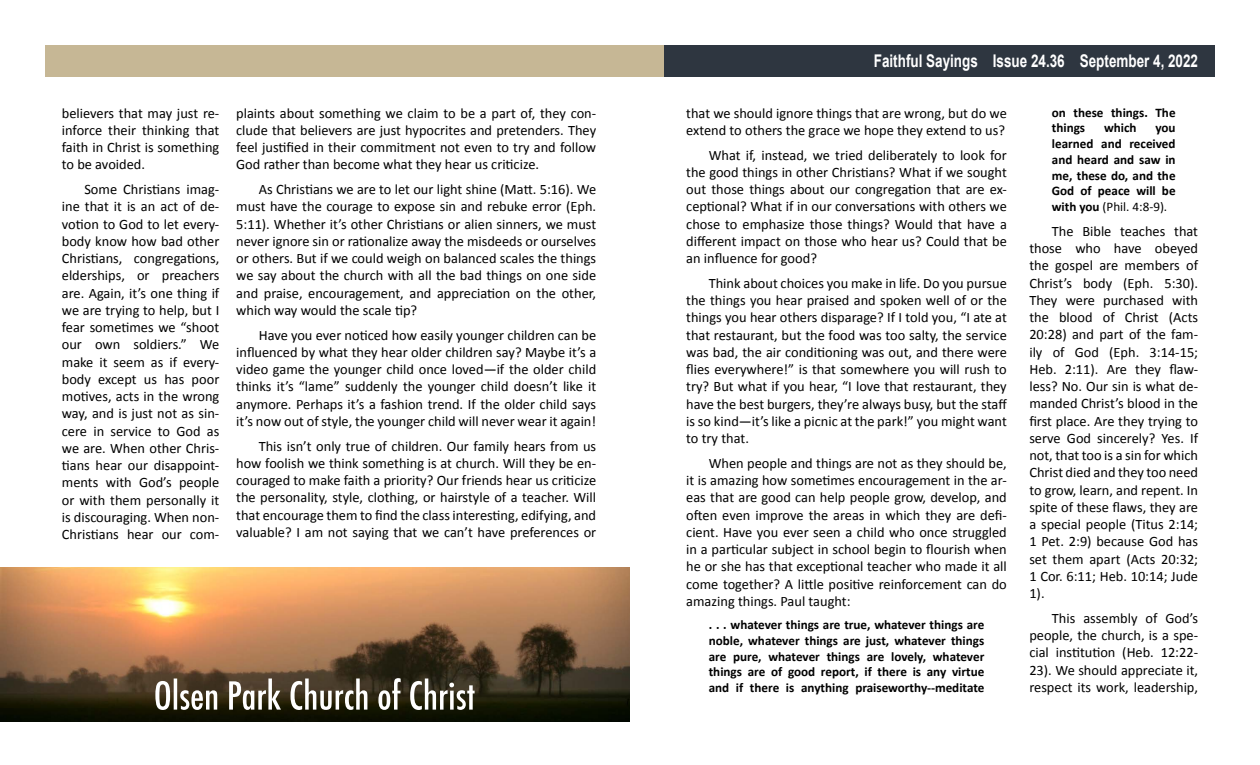
<style>
.page{position:relative;width:1260px;height:765px;background:#fff}
.page>*{position:absolute;margin:0;border:0;box-sizing:border-box;transform-origin:0 0}
.t1{font:700 17.5px "Arial";color:#fff;scale:.77 1}
.t2{font:14.38px/17.2px "Calibri";color:#000;text-align:justify}
.t3{font:700 13.12px/15.8px "Calibri";color:#000;text-align:justify}
.s1{font-weight:400}
</style>
<div class="page">
<div style="left:630px;top:45px;width:585px;height:31px;background:#2e3640"></div>
<div style="left:45px;top:45px;width:619px;height:31px;background:#c6b795"></div>
<img style="left:0;top:567px;width:630px;height:155px">
<svg style="left:155px;top:678px;width:320px;height:32px"></svg>
<p class="t2" style="left:62px;top:104px;width:159px">believers that may just re&shy;inforce their thinking that faith in Christ is something to be avoided.</p>
<p class="t2" style="left:62px;top:180px;width:159px;text-indent:22px">Some Christians imag&shy;ine that it is an act of de&shy;votion to God to let every&shy;body know how bad other Christians, congregations, elderships, or preachers are. Again, it’s one thing if we are trying to help, but I fear sometimes we “shoot our own soldiers.” We make it seem as if every&shy;body except us has poor motives, acts in the wrong way, and is just not as sin&shy;cere in service to God as we are. When other Chris&shy;tians hear our disappoint&shy;ments with God’s people or with them personally it is discouraging. When non-Christians hear our com-</p>
<p class="t2" style="left:236px;top:104px;width:361px">plaints about something we claim to be a part of, they con&shy;clude that believers are just hypocrites and pretenders. They feel justified in their commitment not even to try and follow God rather than become what they hear us criticize.</p>
<p class="t2" style="left:236px;top:180px;width:362px;text-indent:22px">As Christians we are to let our light shine (Matt. 5:16). We must have the courage to expose sin and rebuke error (Eph.<br>5:11). Whether it’s other Christians or alien sinners, we must never ignore sin or rationalize away the misdeeds or ourselves or others. But if we could weigh on balanced scales the things we say about the church with all the bad things on one side and praise, encouragement, and appreciation on the other, which way would the scale tip?</p>
<p class="t2" style="left:236px;top:326px;width:362px;text-indent:22px">Have you ever noticed how easily younger children can be influenced by what they hear older children say? Maybe it’s a video game the younger child once loved—if the older child thinks it’s “lame” suddenly the younger child doesn’t like it anymore. Perhaps it’s a fashion trend. If the older child says it’s now out of style, the younger child will never wear it again!</p>
<p class="t2" style="left:236px;top:437px;width:362px;text-indent:22px">This isn’t only true of children. Our family hears from us how foolish we think something is at church. Will they be en&shy;couraged to make faith a priority? Our friends hear us criticize the personality, style, clothing, or hairstyle of a teacher. Will that encourage them to find the class interesting, edifying, and valuable? I am not saying that we can’t have preferences or</p>
<p class="t1" style="left:874px;top:49px;width:423px">Faithful Sayings Issue 24.36 September 4, 2022</p>
<p class="t2" style="left:686px;top:104px;width:322px">that we should ignore things that are wrong, but do we extend to others the grace we hope they extend to us?</p>
<p class="t2" style="left:686px;top:146px;width:322px;text-indent:22px">What if, instead, we tried deliberately to look for the good things in other Christians? What if we sought out those things about our congregation that are ex&shy;ceptional? What if in our conversations with others we chose to emphasize those things? Would that have a different impact on those who hear us? Could that be an influence for good?</p>
<p class="t2" style="left:686px;top:274px;width:322px;text-indent:22px">Think about choices you make in life. Do you pursue the things you hear praised and spoken well of or the things you hear others disparage? If I told you, “I ate at that restaurant, but the food was too salty, the service was bad, the air conditioning was out, and there were flies everywhere!” is that somewhere you will rush to try? But what if you hear, “I love that restaurant, they have the best burgers, they’re always busy, but the staff is so kind—it’s like a picnic at the park!” you might want to try that.</p>
<p class="t2" style="left:686px;top:454px;width:322px;text-indent:22px">When people and things are not as they should be, it is amazing how sometimes encouragement in the ar&shy;eas that are good can help people grow, develop, and often even improve the areas in which they are defi&shy;cient. Have you ever seen a child who once struggled in a particular subject in school begin to flourish when he or she has that exceptional teacher who made it all come together? A little positive reinforcement can do amazing things. Paul taught:</p>
<p class="t3" style="left:709px;top:616px;width:277px">. . . whatever things are true, whatever things are noble, whatever things are just, whatever things are pure, whatever things are lovely, whatever things are of good report, if there is any virtue and if there is anything praiseworthy--meditate</p>
<p class="t3" style="left:1052px;top:104px;width:125px">on these things. The things</p>
<p class="t3" style="left:1104px;top:120px;width:34px">which</p>
<p class="t3" style="left:1052px;top:120px;width:125px;text-indent:104px">you learned and received and heard and saw in me, these do, and the God of peace will be with you <span class="s1">(Phil. 4:8-9).</span></p>
<p class="t2" style="left:1029px;top:222px;width:170px;text-indent:22px">The Bible teaches that those who have obeyed the gospel are members of Christ’s body (Eph. 5:30).<br>They were purchased with the blood of Christ (Acts 20:28) and part of the fam&shy;ily of God (Eph. 3:14-15; Heb. 2:11). Are they flaw&shy;less? No. Our sin is what de&shy;manded Christ’s blood in the first place. Are they trying to serve God sincerely? Yes. If not, that too is a sin for which Christ died and they too need to grow, learn, and repent. In spite of these flaws, they are a special people (Titus 2:14; 1 Pet. 2:9) because God has set them apart (Acts 20:32; 1 Cor. 6:11; Heb. 10:14; Jude 1).</p>
<p class="t2" style="left:1029px;top:609px;width:170px;text-indent:22px">This assembly of God’s people, the church, is a spe&shy;cial institution (Heb. 12:22- 23). We should appreciate it, respect its work, leadership,</p>
</div>
